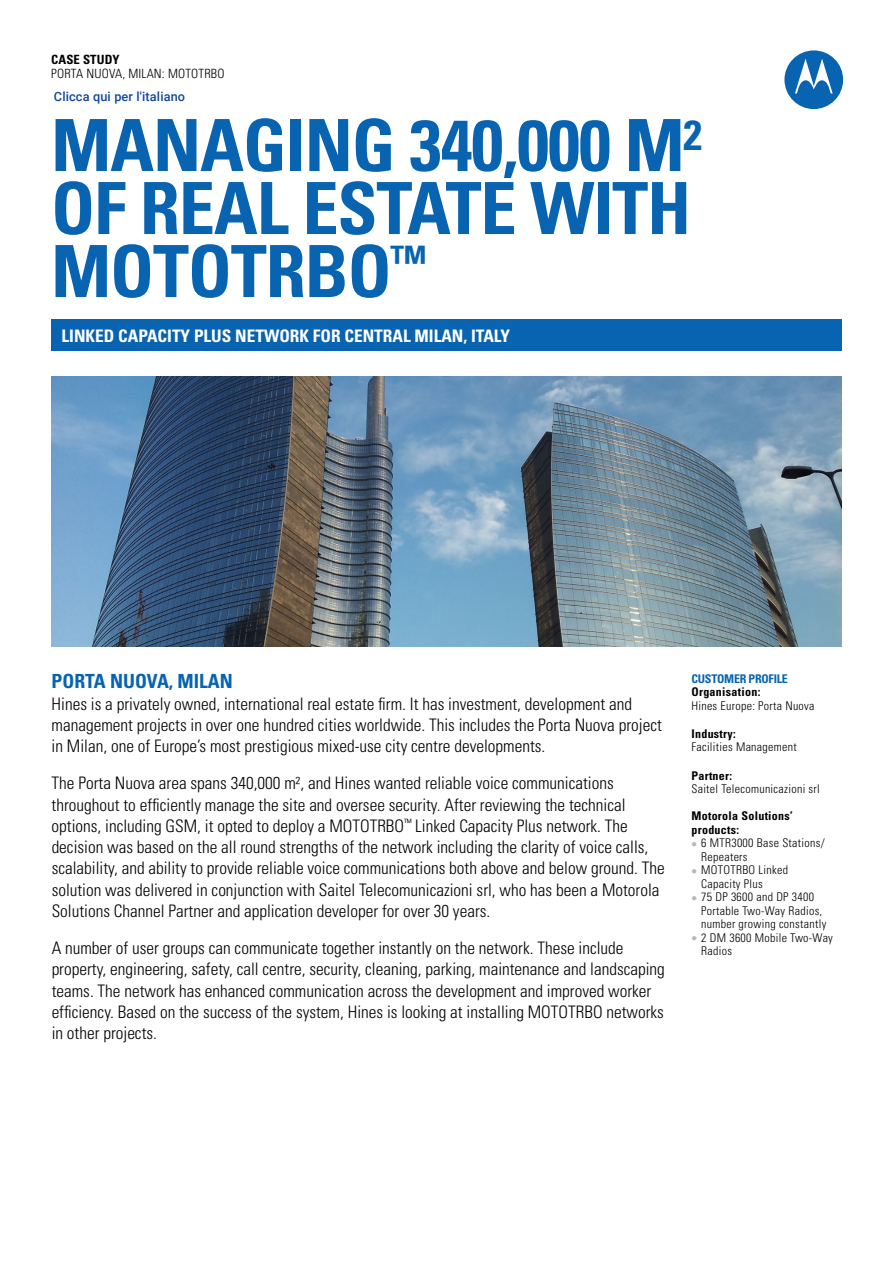
<style>
.page{position:relative;width:893px;height:1263px;background:#fff}
.page>*{position:absolute;margin:0;border:0;box-sizing:border-box;transform-origin:0 0}
.t1{font:700 condensed 72px/63px "Univers LT Std";letter-spacing:-.015em;color:#0864b0}
.t2{font:700 condensed 19.5px "Univers LT Std";color:#0864b0}
.t3{font:300 condensed 17.25px/21.3px "Univers LT Std";color:#000}
.t4{font:700 condensed 17.25px "Univers LT Std";color:#fff}
.t5{font:300 condensed 12.75px "Univers LT Std";letter-spacing:.015em;color:#000}
.t6{font:500 12.75px "Roboto";letter-spacing:.01em;color:#134798}
.t7{font:700 condensed 12.75px "Univers LT Std";letter-spacing:.01em;color:#000}
.t8{font:300 condensed 12px/13.5px "Univers LT Std";letter-spacing:.025em;color:#000}
.t9{font:700 condensed 12px/13.5px "Univers LT Std";letter-spacing:.025em;color:#000}
.t10{font:700 condensed 12px "Univers LT Std";letter-spacing:-.02em;color:#0864b0}
.s1{color:#bfb7ad}
</style>
<div class="page">
<div style="left:784px;top:50px;width:59px;height:59px;background:#0864b0;border-radius:50%"></div>
<svg style="left:795px;top:59px;width:38px;height:34px"></svg>
<div style="left:51px;top:319px;width:791px;height:32px;background:#0864b0"></div>
<img style="left:51px;top:376px;width:791px;height:270px">
<p class="t7" style="left:51px;top:52px;width:70px">CASE STUDY</p>
<p class="t5" style="left:51px;top:65px;width:175px">PORTA NUOVA, MILAN: MOTOTRBO</p>
<h1 class="t1" style="left:51px;top:114px;width:652px">MANAGING 340,000 M<sup>2<br></sup>OF REAL ESTATE WITH<br>MOTOTRBO<sup>™</sup></h1>
<p class="t6" style="left:54px;top:87px;width:133px">Clicca qui per l'italiano</p>
<p class="t4" style="left:62px;top:325px;width:450px">LINKED CAPACITY PLUS NETWORK FOR CENTRAL MILAN, ITALY</p>
<p class="t2" style="left:52px;top:669px;width:183px">PORTA NUOVA, MILAN</p>
<p class="t3" style="left:52px;top:693px;width:612px">Hines is a privately owned, international real estate firm. It has investment, development and management projects in over one hundred cities worldwide. This includes the Porta Nuova project in Milan, one of Europe’s most prestigious mixed-use city centre developments.</p>
<p class="t3" style="left:52px;top:772px;width:615px">The Porta Nuova area spans 340,000 m², and Hines wanted reliable voice communications throughout to efficiently manage the site and oversee security. After reviewing the technical options, including GSM, it opted to deploy a MOTOTRBO<sup>™</sup> Linked Capacity Plus network. The decision was based on the all round strengths of the network including the clarity of voice calls, scalability, and ability to provide reliable voice communications both above and below ground. The solution was delivered in conjunction with Saitel Telecomunicazioni srl, who has been a Motorola Solutions Channel Partner and application developer for over 30 years.</p>
<p class="t3" style="left:52px;top:937px;width:615px">A number of user groups can communicate together instantly on the network. These include property, engineering, safety, call centre, security, cleaning, parking, maintenance and landscaping teams. The network has enhanced communication across the development and improved worker efficiency. Based on the success of the system, Hines is looking at installing MOTOTRBO networks in other projects.</p>
<p class="t10" style="left:691px;top:671px;width:98px">CUSTOMER PROFILE</p>
<p class="t9" style="left:691px;top:685px;width:70px">Organisation:</p>
<p class="t8" style="left:691px;top:699px;width:125px">Hines Europe: Porta Nuova</p>
<p class="t9" style="left:691px;top:727px;width:46px">Industry:</p>
<p class="t8" style="left:691px;top:740px;width:107px">Facilities Management</p>
<p class="t9" style="left:691px;top:769px;width:42px">Partner:</p>
<p class="t8" style="left:691px;top:782px;width:130px">Saitel Telecomunicazioni srl</p>
<p class="t9" style="left:691px;top:809px;width:103px">Motorola Solutions’ products:</p>
<p class="t8" style="left:701px;top:836px;width:125px;text-indent:-10px"><span class="s1">●</span> 6 MTR3000 Base Stations/<br>Repeaters</p>
<p class="t8" style="left:701px;top:863px;width:88px;text-indent:-10px"><span class="s1">●</span> MOTOTRBO Linked<br>Capacity Plus</p>
<p class="t8" style="left:701px;top:890px;width:127px;text-indent:-10px"><span class="s1">●</span> 75 DP 3600 and DP 3400<br>Portable Two-Way Radios, number growing constantly</p>
<p class="t8" style="left:701px;top:931px;width:133px;text-indent:-10px"><span class="s1">●</span> 2 DM 3600 Mobile Two-Way<br>Radios</p>
</div>
